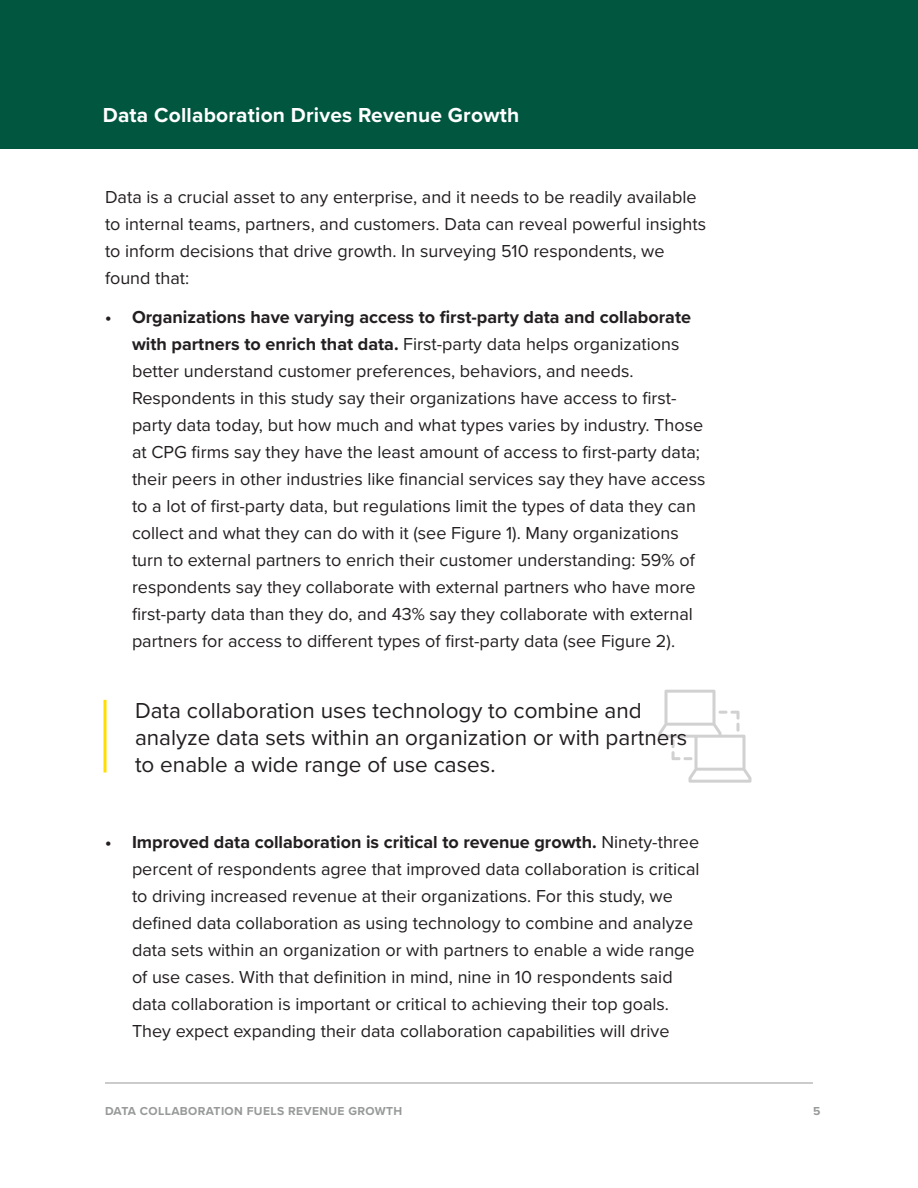
<style>
.page{position:relative;width:918px;height:1188px;background:#fff}
.page>*{position:absolute;margin:0;border:0;box-sizing:border-box;transform-origin:0 0}
.Big_Numbers_Text{font:22.5px/27px "Proxima Nova";color:#231f20}
.Section_Header__h2{font:700 21px "Proxima Nova";letter-spacing:.01em;color:#fff}
.Body_Copy__p{font:18px/27px "Proxima Nova";color:#231f20}
.t1{font:700 12px "Proxima Nova";letter-spacing:.03em;color:#989999}
.s1{font-weight:700}
</style>
<div class="page">
<div style="left:0;top:0;width:918px;height:148px;background:#00563f"></div>
<svg style="left:658px;top:690px;width:94px;height:93px"></svg>
<hr style="left:104px;top:700px;width:2px;height:72px;background:#ffde00">
<hr style="left:105px;top:1083px;width:708px;height:1px;background:#989999">
<p class="Section_Header__h2" style="left:103px;top:99px;width:418px">Data Collaboration Drives Revenue Growth</p>
<p class="Body_Copy__p" style="left:105px;top:183px;width:603px">Data is a crucial asset to any enterprise, and it needs to be readily available to internal teams, partners, and customers. Data can reveal powerful insights to inform decisions that drive growth. In surveying 510 respondents, we found that:</p>
<p class="Body_Copy__p" style="left:132px;top:303px;width:575px;text-indent:-27px"><span class="s1">• Organizations have varying access to first-party data and collaborate with partners to enrich that data.</span> First-party data helps organizations better understand customer preferences, behaviors, and needs.<br>Respondents in this study say their organizations have access to first&shy;party data today, but how much and what types varies by industry. Those at CPG firms say they have the least amount of access to first-party data; their peers in other industries like financial services say they have access to a lot of first-party data, but regulations limit the types of data they can collect and what they can do with it (see Figure 1). Many organizations turn to external partners to enrich their customer understanding: 59% of respondents say they collaborate with external partners who have more first-party data than they do, and 43% say they collaborate with external partners for access to different types of first-party data (see Figure 2).</p>
<p class="Big_Numbers_Text" style="left:135px;top:696px;width:554px">Data collaboration uses technology to combine and analyze data sets within an organization or with partners to enable a wide range of use cases.</p>
<p class="Body_Copy__p" style="left:132px;top:828px;width:569px;text-indent:-27px"><span class="s1">• Improved data collaboration is critical to revenue growth.</span> Ninety-three percent of respondents agree that improved data collaboration is critical to driving increased revenue at their organizations. For this study, we defined data collaboration as using technology to combine and analyze data sets within an organization or with partners to enable a wide range of use cases. With that definition in mind, nine in 10 respondents said data collaboration is important or critical to achieving their top goals.<br>They expect expanding their data collaboration capabilities will drive</p>
<p class="t1" style="left:105px;top:1102px;width:299px">DATA COLLABORATION FUELS REVENUE GROWTH</p>
<p class="t1" style="left:813px;top:1102px;width:9px">5</p>
</div>
